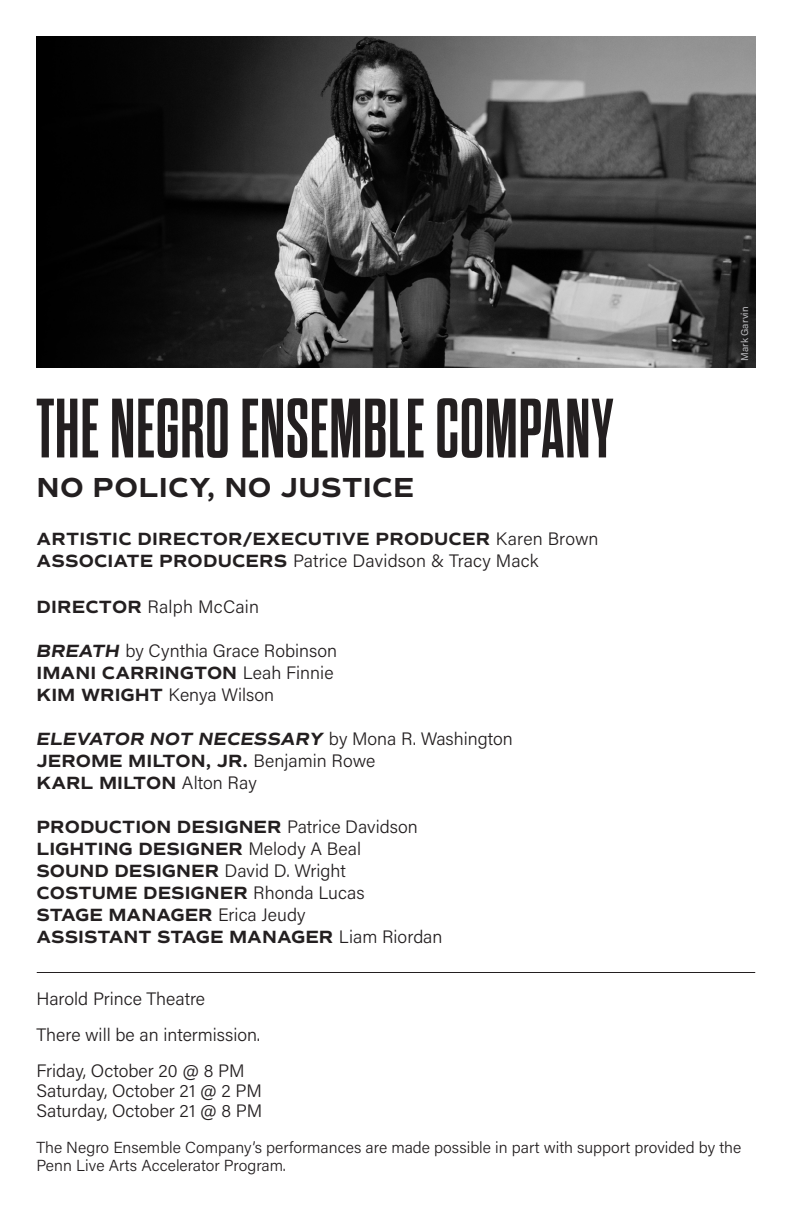
<style>
.page{position:relative;width:792px;height:1224px;background:#fff}
.page>*{position:absolute;margin:0;border:0;box-sizing:border-box;transform-origin:0 0}
.Large_Name{font:700 84px "Dharma Gothic M";letter-spacing:.01em;color:#231f20}
.Large_Name-2{font:700 28px "Commuters Sans";letter-spacing:.01em;color:#231f20}
.Large_Name-3{font:300 18px/22px "Acumin Pro";color:#231f20}
.Large_Name-4{font:700 18px "Commuters Sans";color:#231f20}
.t1{font:300 16px/18px "Acumin Pro";color:#231f20}
.t2{font:10px "Acumin Pro";color:#bcbdc0}
.s1{font-family:"Acumin Pro";font-weight:300}
.s2{font-family:"Commuters Sans";font-weight:700}
.s3{font-family:"Commuters Sans";font-weight:700;font-style:italic}
</style>
<div class="page">
<hr style="left:37px;top:972px;width:718px;height:1px;background:#231f20">
<img style="left:37px;top:36px;width:719px;height:331px">
<div style="left:739px;top:306px;width:10px;height:55px;background:#231f20"></div>
<p class="Large_Name" style="left:36px;top:388px;width:578px">THE NEGRO ENSEMBLE COMPANY</p>
<p class="Large_Name-2" style="left:36px;top:471px;width:379px">NO POLICY, NO JUSTICE</p>
<p class="Large_Name-4" style="left:36px;top:528px;width:564px">ARTISTIC DIRECTOR/EXECUTIVE PRODUCER <span class="s1">Karen Brown</span></p>
<p class="Large_Name-3" style="left:36px;top:549px;width:504px"><span class="s2">ASSOCIATE PRODUCERS</span> Patrice Davidson &amp; Tracy Mack</p>
<p class="Large_Name-3" style="left:36px;top:595px;width:224px"><span class="s2">DIRECTOR</span> Ralph McCain</p>
<p class="Large_Name-3" style="left:36px;top:639px;width:302px"><span class="s3">BREATH</span> by Cynthia Grace Robinson<br><span class="s2">IMANI CARRINGTON</span> Leah Finnie</p>
<p class="Large_Name-3" style="left:36px;top:683px;width:239px"><span class="s2">KIM WRIGHT</span> Kenya Wilson</p>
<p class="Large_Name-3" style="left:36px;top:727px;width:478px"><span class="s3">ELEVATOR NOT NECESSARY</span> by Mona R. Washington<br><span class="s2">JEROME MILTON, JR.</span> Benjamin Rowe</p>
<p class="Large_Name-4" style="left:36px;top:772px;width:222px">KARL MILTON <span class="s1">Alton Ray</span></p>
<p class="Large_Name-4" style="left:36px;top:816px;width:383px">PRODUCTION DESIGNER <span class="s1">Patrice Davidson</span></p>
<p class="Large_Name-4" style="left:36px;top:838px;width:326px">LIGHTING DESIGNER <span class="s1">Melody A Beal</span></p>
<p class="Large_Name-4" style="left:36px;top:860px;width:311px">SOUND DESIGNER <span class="s1">David D. Wright</span></p>
<p class="Large_Name-4" style="left:36px;top:882px;width:330px">COSTUME DESIGNER <span class="s1">Rhonda Lucas</span></p>
<p class="Large_Name-4" style="left:36px;top:904px;width:271px">STAGE MANAGER <span class="s1">Erica Jeudy</span></p>
<p class="Large_Name-4" style="left:36px;top:926px;width:408px">ASSISTANT STAGE MANAGER <span class="s1">Liam Riordan</span></p>
<p class="t2" style="left:738px;top:361px;width:56px;rotate:-90deg">Mark Garvin</p>
<p class="Large_Name-3" style="left:36px;top:987px;width:170px">Harold Prince Theatre</p>
<p class="Large_Name-3" style="left:36px;top:1016px;width:225px;line-height:36px">There will be an intermission.<br>Friday, October 20 @ 8 PM</p>
<p class="Large_Name-3" style="left:36px;top:1079px;width:227px">Saturday, October 21 @ 2 PM</p>
<p class="Large_Name-3" style="left:36px;top:1099px;width:228px">Saturday, October 21 @ 8 PM</p>
<p class="t1" style="left:36px;top:1138px;width:706px">The Negro Ensemble Company’s performances are made possible in part with support provided by the<br>Penn Live Arts Accelerator Program.</p>
</div>
